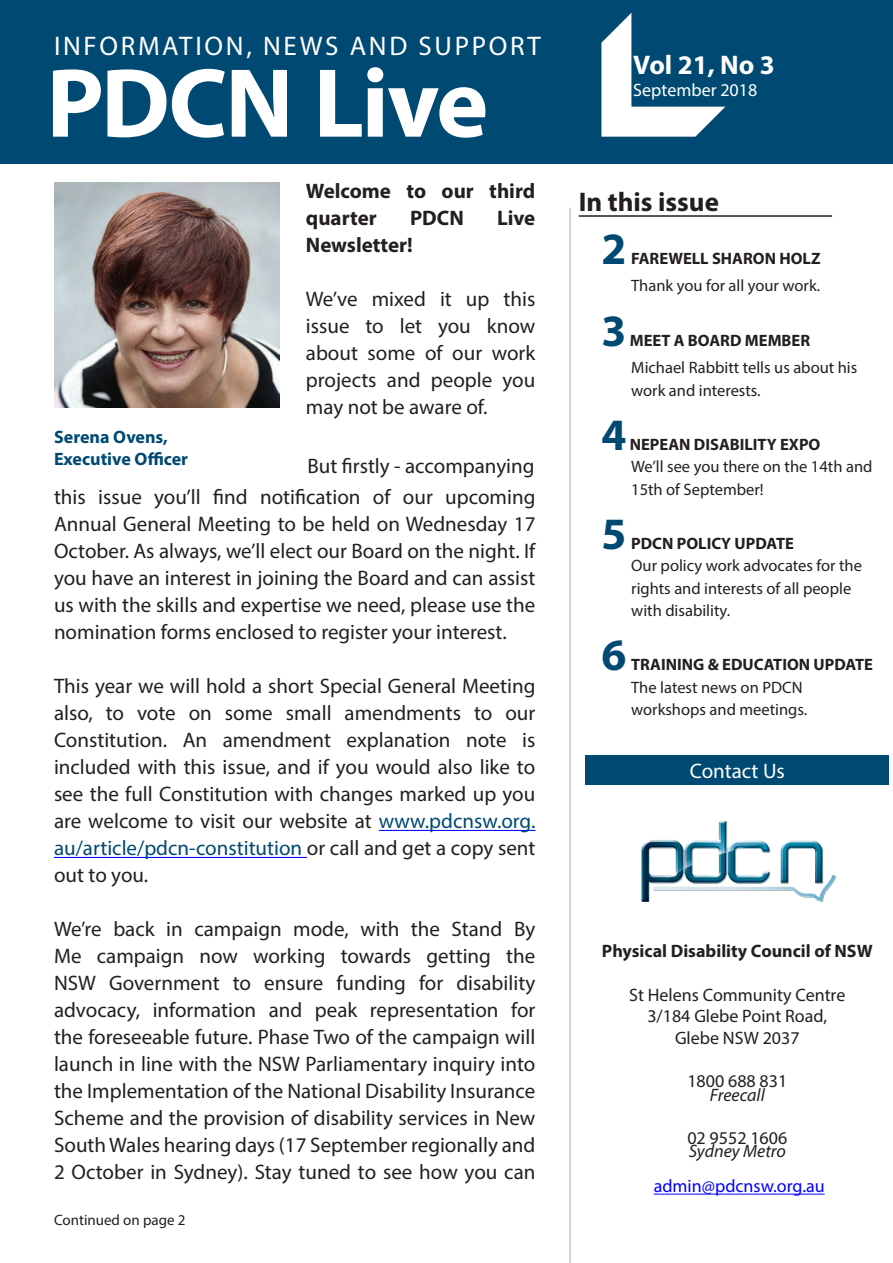
<style>
.page{position:relative;width:893px;height:1263px;background:#fff}
.page>*{position:absolute;margin:0;border:0;box-sizing:border-box;transform-origin:0 0}
._01_Headline{font:700 99px "Myriad Pro";letter-spacing:-.025em;color:#fff}
.TOC_entry{font:700 45px "Myriad Pro";color:#004972}
._01a_SubHeadline{font:27px "Myriad Pro";letter-spacing:.1em;color:#fff}
.t1{font:700 27px "Myriad Pro";color:#231f20}
.t2{font:700 27px "Myriad Pro";color:#fff}
._05_body_text{font:21px/27px "Myriad Pro";color:#231f20;text-align:justify}
.t3{font:700 21px/27px "Myriad Pro";color:#231f20}
._09_Article_Name{font:21px "Myriad Pro";color:#fff}
.edior{font:18px/21.6px "Myriad Pro";color:#231f20;text-align:center}
.edior-2{font:700 18px "Myriad Pro";color:#231f20}
.t4{font:700 18px "Myriad Pro";color:#004972}
.edior-3{font:italic 18px "Myriad Pro";color:#231f20}
.edior-4{font:18px "Myriad Pro";color:#00f}
.t5{font:18px "Myriad Pro";color:#fff}
.TOC_entry-2{font:16.5px/22.5px "Myriad Pro";color:#231f20}
.TOC_entry-3{font:700 16.5px "Myriad Pro";color:#231f20}
.t6{font:15px "Myriad Pro";color:#231f20}
.s1{color:#004972}
.s2{font-weight:700}
</style>
<div class="page">
<div style="left:0;top:0;width:893px;height:164px;background:#004972"></div>
<hr style="left:379px;top:830px;width:156px;height:1px;background:#00f">
<hr style="left:54px;top:857px;width:253px;height:1px;background:#00f">
<svg style="left:601px;top:13px;width:124px;height:124px"></svg>
<hr style="left:654px;top:1194px;width:171px;height:1px;background:#00f">
<div style="left:586px;top:755px;width:303px;height:29px;background:#004972"></div>
<hr style="left:579px;top:215px;width:253px;height:2px;background:#231f20">
<hr style="left:570px;top:208px;width:1px;height:1055px;background:#a8a9ad">
<img style="left:641px;top:820px;width:195px;height:82px">
<img style="left:54px;top:182px;width:226px;height:226px">
<p class="_01a_SubHeadline" style="left:54px;top:30px;width:488px">INFORMATION, NEWS AND SUPPORT</p>
<p class="_01_Headline" style="left:46px;top:39px;width:443px">PDCN Live</p>
<p class="t4" style="left:54px;top:426px;width:115px">Serena Ovens,</p>
<p class="t4" style="left:54px;top:447px;width:136px">Executive Officer</p>
<p class="t3" style="left:306px;top:177px;width:231px">Welcome to our third quarter</p>
<p class="t3" style="left:410px;top:204px;width:55px">PDCN</p>
<p class="t3" style="left:497px;top:204px;width:40px">Live</p>
<p class="t3" style="left:306px;top:231px;width:108px">Newsletter!</p>
<p class="_05_body_text" style="left:306px;top:285px;width:231px">We’ve mixed it up this issue to let you know about some of our work projects and people you may not be aware of.</p>
<p class="_05_body_text" style="left:307px;top:452px;width:229px">But firstly - accompanying</p>
<p class="_05_body_text" style="left:54px;top:483px;width:483px">this issue you’ll find notification of our upcoming Annual General Meeting to be held on Wednesday 17<br>October. As always, we’ll elect our Board on the night. If you have an interest in joining the Board and can assist us with the skills and expertise we need, please use the nomination forms enclosed to register your interest.</p>
<p class="_05_body_text" style="left:54px;top:672px;width:483px">This year we will hold a short Special General Meeting also, to vote on some small amendments to our Constitution. An amendment explanation note is included with this issue, and if you would also like to see the full Constitution with changes marked up you are welcome to visit our website at <span class="s1">www.pdcnsw.org. au/article/pdcn-constitution</span> or call and get a copy sent out to you.</p>
<p class="_05_body_text" style="left:54px;top:915px;width:483px">We’re back in campaign mode, with the Stand By Me campaign now working towards getting the NSW Government to ensure funding for disability advocacy, information and peak representation for the foreseeable future. Phase Two of the campaign will launch in line with the NSW Parliamentary inquiry into the Implementation of the National Disability Insurance Scheme and the provision of disability services in New South Wales hearing days (17 September regionally and 2 October in Sydney). Stay tuned to see how you can</p>
<p class="t6" style="left:54px;top:1211px;width:133px">Continued on page 2</p>
<p class="t2" style="left:633px;top:48px;width:143px">Vol 21, No 3</p>
<p class="t5" style="left:633px;top:79px;width:126px">September 2018</p>
<p class="t1" style="left:579px;top:184px;width:142px">In this issue</p>
<p class="TOC_entry" style="left:601px;top:219px;width:26px">2</p>
<p class="TOC_entry-2" style="left:631px;top:244px;width:191px;line-height:27px"><span class="s2">FAREWELL SHARON HOLZ<br></span>Thank you for all your work.</p>
<p class="TOC_entry" style="left:601px;top:302px;width:26px">3</p>
<p class="TOC_entry-3" style="left:630px;top:330px;width:182px">MEET A BOARD MEMBER</p>
<p class="TOC_entry-2" style="left:631px;top:356px;width:228px">Michael Rabbitt tells us about his work and interests.</p>
<p class="TOC_entry" style="left:601px;top:405px;width:26px">4</p>
<p class="TOC_entry-2" style="left:630px;top:433px;width:244px"><span class="s2">NEPEAN DISABILITY EXPO<br></span>We’ll see you there on the 14th and<br>15th of September!</p>
<p class="TOC_entry" style="left:601px;top:504px;width:26px">5</p>
<p class="TOC_entry-3" style="left:631px;top:532px;width:164px">PDCN POLICY UPDATE</p>
<p class="TOC_entry-2" style="left:631px;top:554px;width:232px">Our policy work advocates for the rights and interests of all people with disability.</p>
<p class="TOC_entry" style="left:601px;top:626px;width:26px">6</p>
<p class="TOC_entry-3" style="left:631px;top:654px;width:243px">TRAINING &amp; EDUCATION UPDATE</p>
<p class="TOC_entry-2" style="left:631px;top:676px;width:178px">The latest news on PDCN workshops and meetings.</p>
<p class="_09_Article_Name" style="left:690px;top:757px;width:96px">Contact Us</p>
<p class="edior-2" style="left:602px;top:939px;width:272px">Physical Disability Council of NSW</p>
<p class="edior" style="left:629px;top:983px;width:218px">St Helens Community Centre<br>3/184 Glebe Point Road,<br>Glebe NSW 2037</p>
<p class="edior" style="left:687px;top:1070px;width:101px">1800 688 831</p>
<p class="edior-3" style="left:710px;top:1083px;width:56px">Freecall</p>
<p class="edior" style="left:687px;top:1126px;width:101px">02 9552 1606</p>
<p class="edior-3" style="left:689px;top:1140px;width:99px">Sydney Metro</p>
<p class="edior-4" style="left:654px;top:1175px;width:172px">admin@pdcnsw.org.au</p>
</div>
